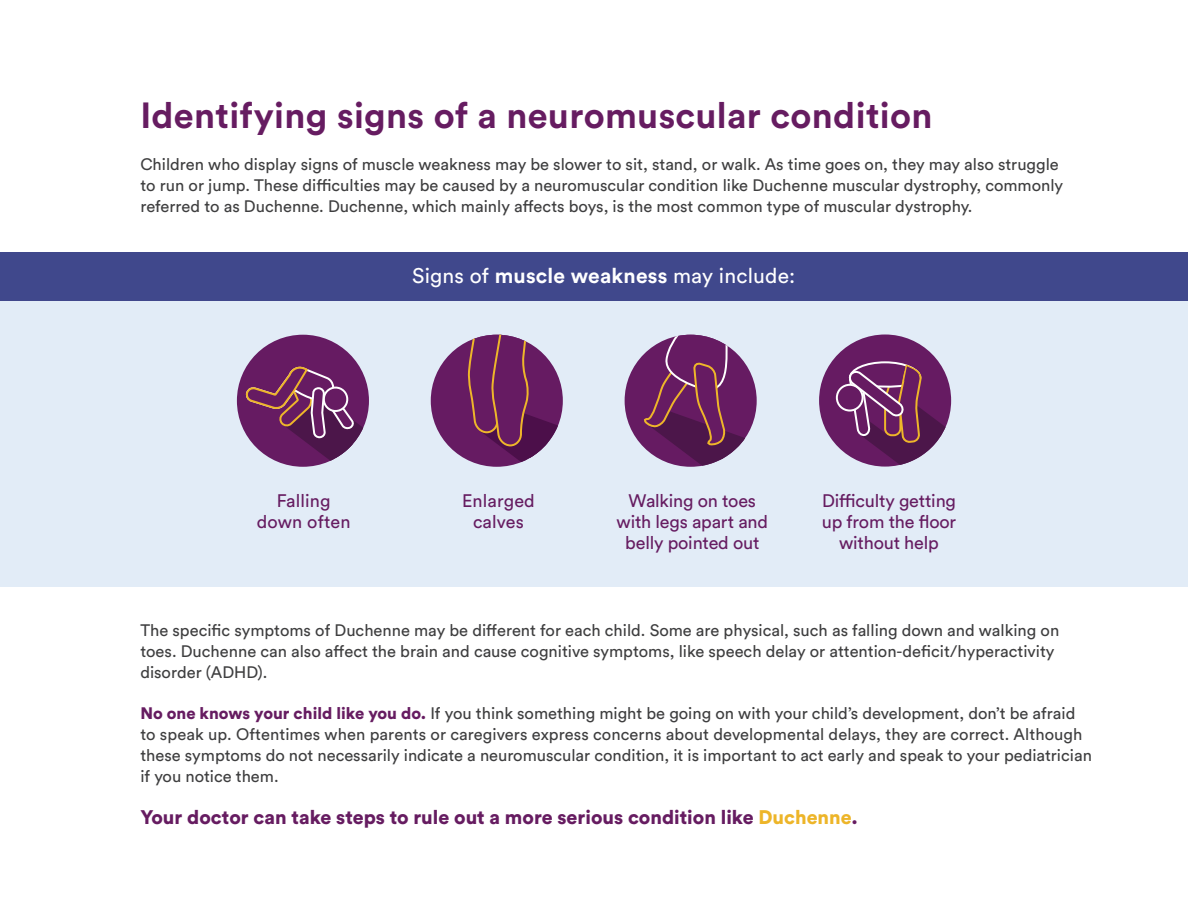
<style>
.page{position:relative;width:1188px;height:918px;background:#fff}
.page>*{position:absolute;margin:0;border:0;box-sizing:border-box;transform-origin:0 0}
.t1{font:700 36px "Circular Std";letter-spacing:.01em;color:#661c61}
.t2{font:21px "Circular Std";letter-spacing:.01em;color:#fff}
.t3{font:900 19.5px "Circular Std";color:#661c61}
.t4{font:18px/21px "Circular Std";letter-spacing:-.01em;color:#661c61;text-align:center}
.t5{font:18px/21px "Circular Std";letter-spacing:.01em;color:#661c61;text-align:center}
.t6{font:16.5px/21px "Circular Std";color:#3e3e3f}
.s1{font-weight:700}
.s2{font-weight:900;color:#661c61}
.s3{color:#edb529}
</style>
<div class="page">
<div style="left:0;top:296px;width:1188px;height:291px;background:#e2ecf7"></div>
<div style="left:819px;top:335px;width:132px;height:132px;background:#661b62;border-radius:50%"></div>
<svg style="left:837px;top:385px;width:26px;height:26px"></svg>
<div style="left:836px;top:384px;width:28px;height:28px;border:2px solid #fff;border-radius:50%"></div>
<svg style="left:847px;top:360px;width:99px;height:105px"></svg>
<div style="left:431px;top:335px;width:132px;height:132px;background:#661b62;border-radius:50%"></div>
<svg style="left:467px;top:335px;width:91px;height:132px"></svg>
<div style="left:625px;top:335px;width:132px;height:132px;background:#661b62;border-radius:50%"></div>
<svg style="left:641px;top:335px;width:104px;height:131px"></svg>
<div style="left:237px;top:335px;width:132px;height:132px;background:#661b62;border-radius:50%"></div>
<svg style="left:244px;top:364px;width:119px;height:98px"></svg>
<div style="left:0;top:253px;width:1188px;height:48px;background:#40488c"></div>
<p class="t1" style="left:140px;top:93px;width:794px">Identifying signs of a neuromuscular condition</p>
<p class="t6" style="left:140px;top:153px;width:924px">Children who display signs of muscle weakness may be slower to sit, stand, or walk. As time goes on, they may also struggle to run or jump. These difficulties may be caused by a neuromuscular condition like Duchenne muscular dystrophy, commonly referred to as Duchenne. Duchenne, which mainly affects boys, is the most common type of muscular dystrophy.</p>
<p class="t2" style="left:412px;top:263px;width:385px">Signs of <span class="s1">muscle weakness</span> may include:</p>
<p class="t5" style="left:257px;top:490px;width:95px">Falling down often</p>
<p class="t4" style="left:822px;top:490px;width:136px">Difficulty getting up from the floor without help</p>
<p class="t4" style="left:617px;top:490px;width:153px">Walking on toes with legs apart and belly pointed out</p>
<p class="t5" style="left:462px;top:490px;width:74px">Enlarged calves</p>
<p class="t6" style="left:140px;top:620px;width:920px">The specific symptoms of Duchenne may be different for each child. Some are physical, such as falling down and walking on toes. Duchenne can also affect the brain and cause cognitive symptoms, like speech delay or attention-deficit/hyperactivity disorder (ADHD).</p>
<p class="t6" style="left:140px;top:703px;width:953px"><span class="s2">No one knows your child like you do.</span> If you think something might be going on with your child’s development, don’t be afraid to speak up. Oftentimes when parents or caregivers express concerns about developmental delays, they are correct. Although these symptoms do not necessarily indicate a neuromuscular condition, it is important to act early and speak to your pediatrician if you notice them.</p>
<p class="t3" style="left:140px;top:804px;width:719px">Your doctor can take steps to rule out a more serious condition like <span class="s3">Duchenne</span>.</p>
</div>
